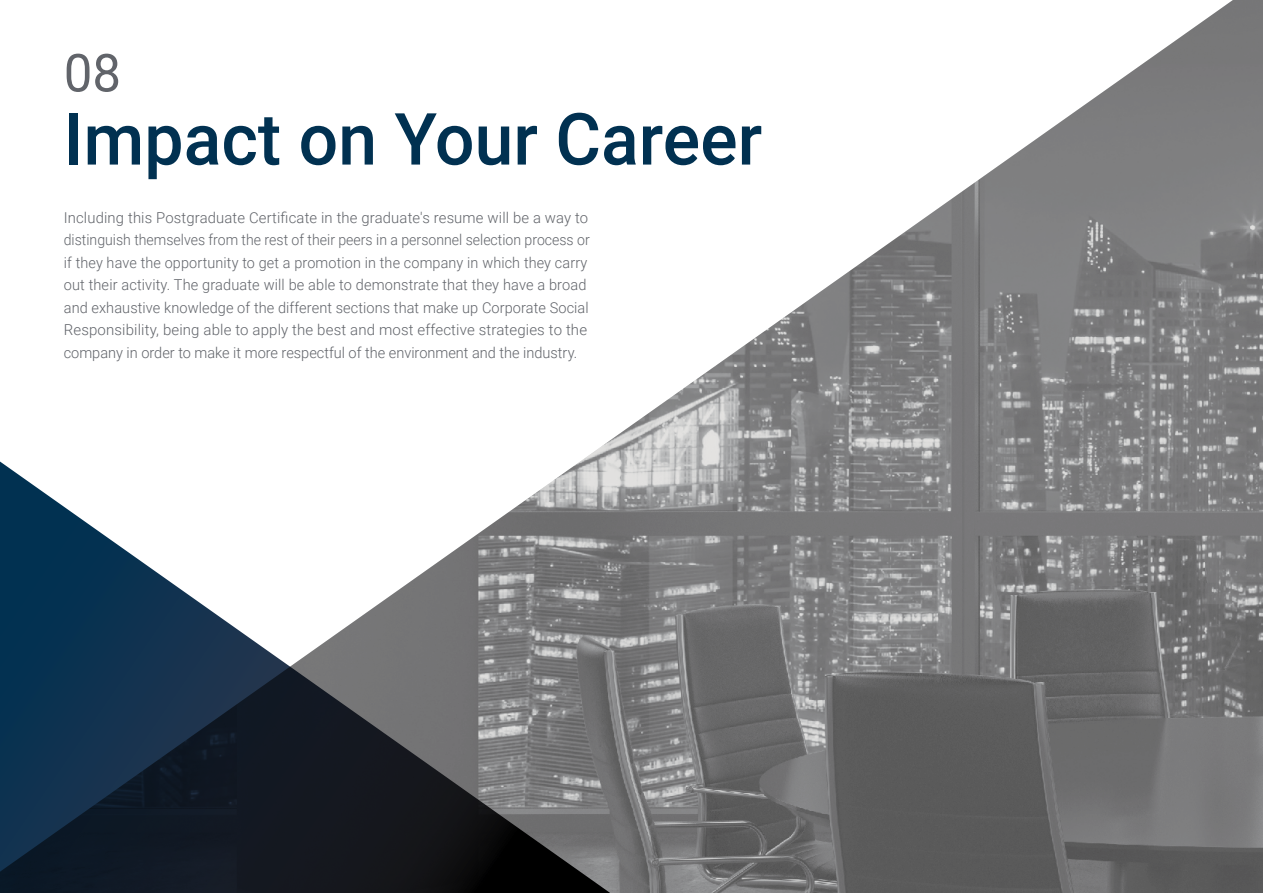
<style>
.page{position:relative;width:1263px;height:893px;background:#fff}
.page>*{position:absolute;margin:0;border:0;box-sizing:border-box;transform-origin:0 0}
.t1{font:500 72px "Roboto";color:#013151}
.t2{font:52.5px "Roboto";color:#61646a}
.t3{font:300 15px/22.5px "Roboto";letter-spacing:.005em;color:#61646a}
</style>
<div class="page">
<img style="left:602px;top:0;width:661px;height:893px">
<svg style="left:0;top:446px;width:640px;height:447px"></svg>
<h2 class="t2" style="left:64px;top:36px;width:59px">08</h2>
<h1 class="t1" style="left:64px;top:89px;width:700px">Impact on Your Career</h1>
<p class="t3" style="left:64px;top:205px;width:527px">Including this Postgraduate Certificate in the graduate's resume will be a way to distinguish themselves from the rest of their peers in a personnel selection process or if they have the opportunity to get a promotion in the company in which they carry out their activity. The graduate will be able to demonstrate that they have a broad and exhaustive knowledge of the different sections that make up Corporate Social Responsibility, being able to apply the best and most effective strategies to the company in order to make it more respectful of the environment and the industry.</p>
</div>
